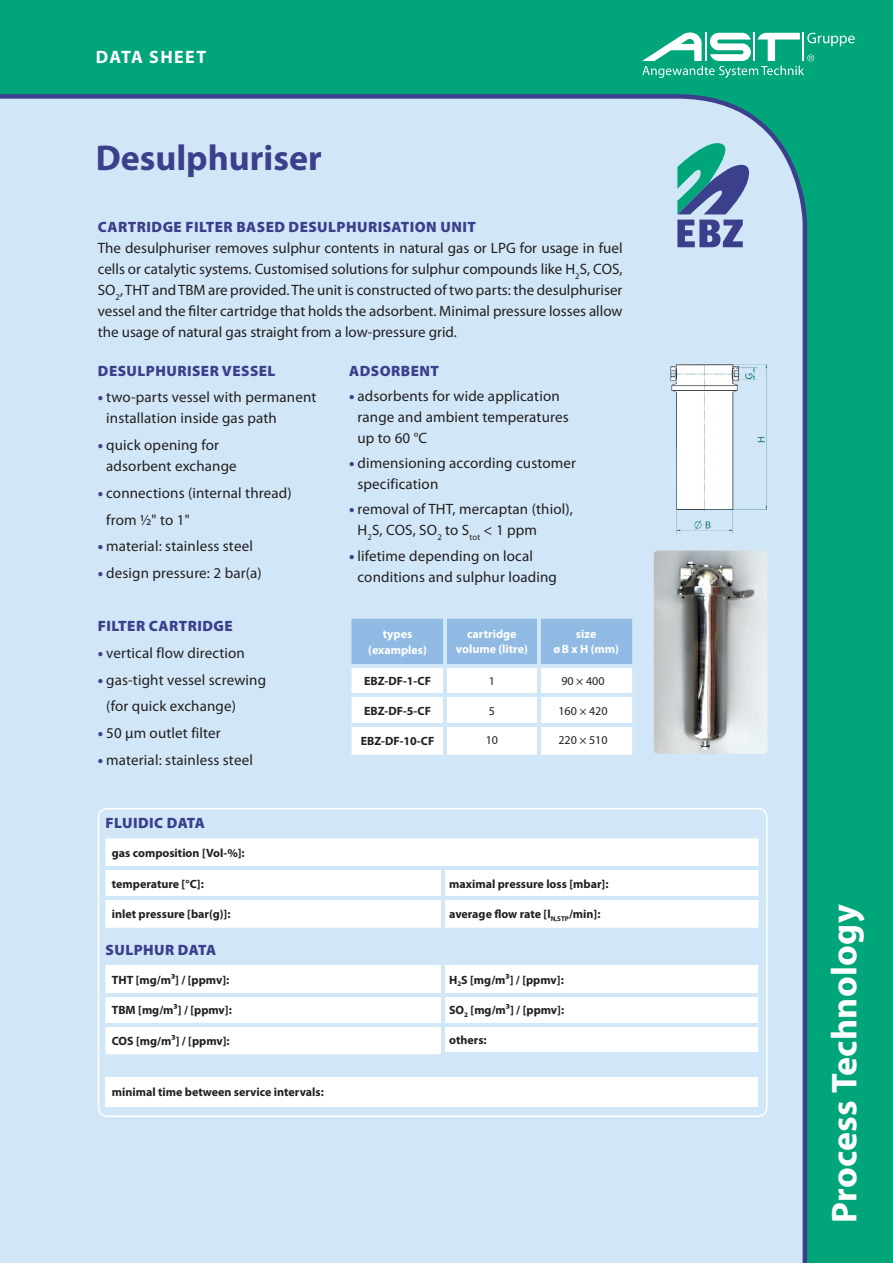
<style>
.page{position:relative;width:893px;height:1263px;background:#00a57a}
.page>*{position:absolute;margin:0;border:0;box-sizing:border-box;transform-origin:0 0}
.t1{font:700 36px "Myriad Pro";letter-spacing:.01em;color:#fff}
.t2{font:700 36px "Myriad Pro";color:#3c408c}
.t3{font:700 18px "Myriad Pro";letter-spacing:.08em;color:#fff}
.t4{font:15px/21px "Myriad Pro";letter-spacing:.01em;color:#231f20}
.t5{font:900 15px "Myriad Pro";letter-spacing:.03em;color:#3c408c}
.t6{font:700 12px "Myriad Pro";color:#231f20}
.t7{font:700 12px/15px "Myriad Pro";color:#fff;text-align:center}
.t8{font:12px "Myriad Pro";color:#231f20}
.s1{font-weight:900;color:#3c408c}
</style>
<div class="page">
<div style="left:0;top:94px;width:807px;height:1169px;background:#d1e7f7"></div>
<svg style="left:642px;top:33px;width:213px;height:45px"></svg>
<svg style="left:677px;top:136px;width:77px;height:78px"></svg>
<svg style="left:677px;top:220px;width:66px;height:27px;background:#6d77af"></svg>
<img style="left:670px;top:360px;width:97px;height:174px">
<img style="left:671px;top:365px;width:68px;height:144px">
<img style="left:654px;top:551px;width:113px;height:203px">
<svg style="left:351px;top:619px;width:281px;height:136px;background:#d6e5f4"></svg>
<hr style="left:444px;top:619px;width:3px;height:45px;background:#d1e7f7">
<hr style="left:537px;top:619px;width:3px;height:45px;background:#d1e7f7">
<hr style="left:351px;top:664px;width:94px;height:3px;background:#d1e7f7">
<hr style="left:444px;top:667px;width:3px;height:27px;background:#d1e7f7">
<hr style="left:445px;top:664px;width:94px;height:3px;background:#d1e7f7">
<hr style="left:537px;top:667px;width:3px;height:27px;background:#d1e7f7">
<hr style="left:539px;top:664px;width:93px;height:3px;background:#d1e7f7">
<hr style="left:351px;top:694px;width:94px;height:3px;background:#d1e7f7">
<hr style="left:444px;top:697px;width:3px;height:26px;background:#d1e7f7">
<hr style="left:445px;top:694px;width:94px;height:3px;background:#d1e7f7">
<hr style="left:537px;top:697px;width:3px;height:26px;background:#d1e7f7">
<hr style="left:539px;top:694px;width:93px;height:3px;background:#d1e7f7">
<hr style="left:351px;top:723px;width:94px;height:3px;background:#d1e7f7">
<hr style="left:444px;top:726px;width:3px;height:29px;background:#d1e7f7">
<hr style="left:445px;top:723px;width:94px;height:3px;background:#d1e7f7">
<hr style="left:537px;top:726px;width:3px;height:29px;background:#d1e7f7">
<hr style="left:539px;top:723px;width:93px;height:3px;background:#d1e7f7">
<div style="left:98px;top:808px;width:669px;height:309px;background:#d1e7f7"></div>
<div style="left:105px;top:838px;width:653px;height:90px;background:#fff"></div>
<hr style="left:105px;top:867px;width:338px;height:3px;background:#d1e7f7">
<hr style="left:441px;top:870px;width:3px;height:26px;background:#d1e7f7">
<hr style="left:443px;top:867px;width:315px;height:3px;background:#d1e7f7">
<hr style="left:105px;top:896px;width:338px;height:3px;background:#d1e7f7">
<hr style="left:441px;top:899px;width:3px;height:29px;background:#d1e7f7">
<hr style="left:443px;top:896px;width:315px;height:3px;background:#d1e7f7">
<div style="left:105px;top:965px;width:653px;height:89px;background:#fff"></div>
<hr style="left:441px;top:965px;width:3px;height:28px;background:#d1e7f7">
<hr style="left:105px;top:993px;width:338px;height:3px;background:#d1e7f7">
<hr style="left:441px;top:996px;width:3px;height:27px;background:#d1e7f7">
<hr style="left:443px;top:993px;width:315px;height:3px;background:#d1e7f7">
<hr style="left:105px;top:1023px;width:338px;height:3px;background:#d1e7f7">
<hr style="left:441px;top:1026px;width:3px;height:27px;background:#d1e7f7">
<hr style="left:443px;top:1023px;width:315px;height:3px;background:#d1e7f7">
<hr style="left:441px;top:1053px;width:317px;height:3px;background:#d1e7f7">
<div style="left:105px;top:1077px;width:653px;height:30px;background:#fff"></div>
<p class="t3" style="left:96px;top:47px;width:112px">DATA SHEET</p>
<h1 class="t2" style="left:96px;top:138px;width:228px">Desulphuriser</h1>
<p class="t5" style="left:98px;top:218px;width:380px">CARTRIDGE FILTER BASED DESULPHURISATION UNIT</p>
<p class="t4" style="left:98px;top:237px;width:526px;text-align:justify">The desulphuriser removes sulphur contents in natural gas or LPG for usage in fuel cells or catalytic systems. Customised solutions for sulphur compounds like H<sub>2</sub>S, COS, SO<sub>2</sub>, THT and TBM are provided. The unit is constructed of two parts: the desulphuriser vessel and the filter cartridge that holds the adsorbent. Minimal pressure losses allow the usage of natural gas straight from a low-pressure grid.</p>
<p class="t5" style="left:98px;top:362px;width:179px">DESULPHURISER VESSEL</p>
<p class="t4" style="left:106px;top:387px;width:212px;text-indent:-8px"><span class="s1">•</span> two-parts vessel with permanent installation inside gas path</p>
<p class="t4" style="left:106px;top:435px;width:132px;text-indent:-8px"><span class="s1">•</span> quick opening for adsorbent exchange</p>
<p class="t4" style="left:106px;top:480px;width:187px;line-height:26.7px;text-indent:-9px"><span class="s1">•</span> connections (internal thread) from ½" to 1"</p>
<p class="t4" style="left:98px;top:536px;width:157px"><span class="s1">•</span> material: stainless steel</p>
<p class="t4" style="left:98px;top:563px;width:166px"><span class="s1">•</span> design pressure: 2 bar(a)</p>
<p class="t5" style="left:98px;top:618px;width:136px">FILTER CARTRIDGE</p>
<p class="t4" style="left:98px;top:643px;width:149px"><span class="s1">•</span> vertical flow direction</p>
<p class="t4" style="left:106px;top:667px;width:161px;line-height:26.7px;text-indent:-9px"><span class="s1">•</span> gas-tight vessel screwing (for quick exchange)</p>
<p class="t4" style="left:98px;top:723px;width:125px"><span class="s1">•</span> 50 µm outlet filter</p>
<p class="t4" style="left:98px;top:750px;width:157px"><span class="s1">•</span> material: stainless steel</p>
<p class="t5" style="left:106px;top:815px;width:101px">FLUIDIC DATA</p>
<p class="t5" style="left:349px;top:362px;width:91px">ADSORBENT</p>
<p class="t4" style="left:357px;top:386px;width:213px;text-indent:-8px"><span class="s1">•</span> adsorbents for wide application range and ambient temperatures up to 60 °C</p>
<p class="t4" style="left:357px;top:453px;width:220px;text-indent:-8px"><span class="s1">•</span> dimensioning according customer specification</p>
<p class="t4" style="left:357px;top:499px;width:217px;text-indent:-8px"><span class="s1">•</span> removal of THT, mercaptan (thiol),<br>H<sub>2</sub>S, COS, SO<sub>2</sub> to S<sub>tot</sub> &lt; 1 ppm</p>
<p class="t4" style="left:357px;top:545px;width:201px;text-indent:-8px"><span class="s1">•</span> lifetime depending on local conditions and sulphur loading</p>
<p class="t7" style="left:368px;top:625px;width:60px;line-height:16.5px">types (examples)</p>
<p class="t7" style="left:456px;top:627px;width:73px">cartridge volume (litre)</p>
<p class="t7" style="left:553px;top:627px;width:67px">size<br>ø B x H (mm)</p>
<p class="t6" style="left:364px;top:674px;width:69px">EBZ-DF-1-CF</p>
<p class="t8" style="left:489px;top:674px;width:8px">1</p>
<p class="t8" style="left:561px;top:674px;width:45px">90 × 400</p>
<p class="t6" style="left:364px;top:704px;width:69px">EBZ-DF-5-CF</p>
<p class="t8" style="left:489px;top:704px;width:8px">5</p>
<p class="t8" style="left:558px;top:704px;width:51px">160 × 420</p>
<p class="t6" style="left:361px;top:734px;width:75px">EBZ-DF-10-CF</p>
<p class="t8" style="left:486px;top:734px;width:14px">10</p>
<p class="t8" style="left:558px;top:734px;width:51px">220 × 510</p>
<p class="t6" style="left:112px;top:846px;width:134px">gas composition [Vol-%]:</p>
<p class="t6" style="left:112px;top:877px;width:93px">temperature [°C]:</p>
<p class="t6" style="left:449px;top:877px;width:161px">maximal pressure loss [mbar]:</p>
<p class="t6" style="left:112px;top:907px;width:120px">inlet pressure [bar(g)]:</p>
<p class="t6" style="left:449px;top:907px;width:153px">average flow rate [l<sub>N,STP</sub>/min]:</p>
<p class="t5" style="left:106px;top:942px;width:112px">SULPHUR DATA</p>
<p class="t6" style="left:112px;top:973px;width:119px">THT [mg/m³] / [ppmv]:</p>
<p class="t6" style="left:449px;top:973px;width:116px">H<sub>2</sub>S [mg/m³] / [ppmv]:</p>
<p class="t6" style="left:112px;top:1003px;width:122px">TBM [mg/m³] / [ppmv]:</p>
<p class="t6" style="left:449px;top:1003px;width:116px">SO<sub>2</sub> [mg/m³] / [ppmv]:</p>
<p class="t6" style="left:112px;top:1034px;width:119px">COS [mg/m³] / [ppmv]:</p>
<p class="t6" style="left:449px;top:1033px;width:39px">others:</p>
<p class="t6" style="left:112px;top:1085px;width:214px">minimal time between service intervals:</p>
<h1 class="t1" style="left:824px;top:1223px;width:320px;rotate:-90deg">Process Technology</h1>
</div>
